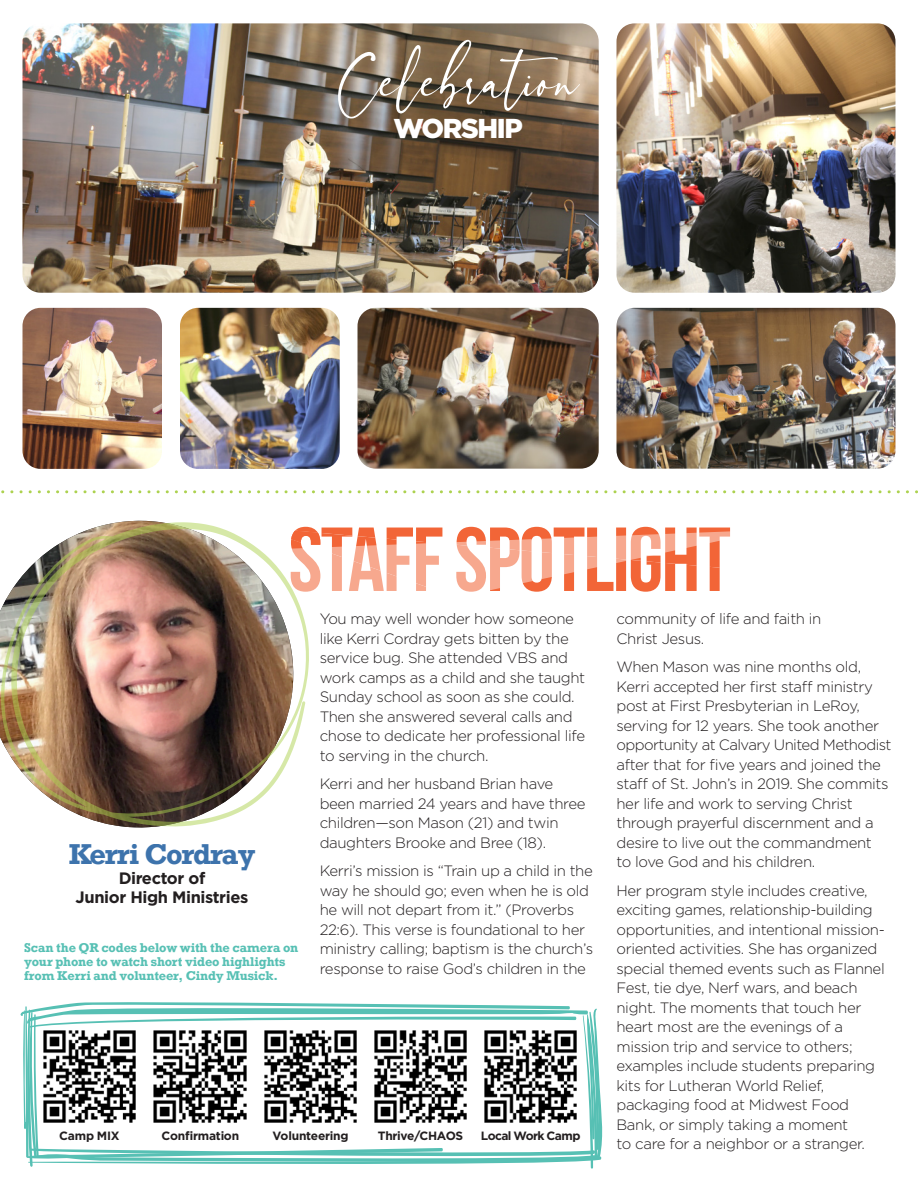
<style>
.page{position:relative;width:918px;height:1188px;background:#fff}
.page>*{position:absolute;margin:0;border:0;box-sizing:border-box;transform-origin:0 0}
.t1{font:54.15px "Forestea Script";letter-spacing:-.01em;color:#fff}
.t2{font:900 27.3px "Gotham";letter-spacing:-.05em;color:#fff}
.t3{font:700 27px "Rockwell";letter-spacing:-.045em;color:#3d73ac}
.t4{font:700 16.5px/19.5px "Gotham";letter-spacing:-.025em;color:#231f20;text-align:center}
.t5{font:300 15px/19.5px "Gotham";letter-spacing:-.025em;color:#231f20}
.t6{font:700 12px/14.4px "Rockwell";letter-spacing:-.01em;color:#57c0b4}
.t7{font:700 12px "Gotham";letter-spacing:-.025em;color:#231f20}
.t8{font:700 12px "Gotham";letter-spacing:-.05em;color:#231f20}
</style>
<div class="page">
<svg style="left:309px;top:527px;width:133px;height:4px"></svg>
<svg style="left:460px;top:527px;width:270px;height:4px"></svg>
<svg style="left:309px;top:531px;width:422px;height:61px"></svg>
<img style="left:0;top:522px;width:309px;height:305px">
<svg style="left:21px;top:1002px;width:582px;height:167px"></svg>
<img style="left:616px;top:308px;width:280px;height:161px">
<img style="left:22px;top:23px;width:577px;height:270px">
<img style="left:22px;top:308px;width:140px;height:161px">
<img style="left:358px;top:308px;width:241px;height:161px">
<img style="left:616px;top:23px;width:280px;height:270px">
<img style="left:180px;top:308px;width:160px;height:161px">
<svg style="left:1px;top:490px;width:917px;height:3px"></svg>
<p class="t1" style="left:337px;top:48px;width:244px">Celebration</p>
<p class="t2" style="left:393px;top:110px;width:131px">WORSHIP</p>
<h3 class="t3" style="left:68px;top:837px;width:189px">Kerri Cordray</h3>
<p class="t4" style="left:76px;top:868px;width:174px">Director of<br>Junior High Ministries</p>
<p class="t6" style="left:24px;top:940px;width:276px">Scan the QR codes below with the camera on your phone to watch short video highlights from Kerri and volunteer, Cindy Musick.</p>
<p class="t5" style="left:320px;top:609px;width:267px">You may well wonder how someone like Kerri Cordray gets bitten by the service bug. She attended VBS and work camps as a child and she taught Sunday school as soon as she could.<br>Then she answered several calls and chose to dedicate her professional life to serving in the church.</p>
<p class="t5" style="left:320px;top:774px;width:267px">Kerri and her husband Brian have been married 24 years and have three children—son Mason (21) and twin daughters Brooke and Bree (18).</p>
<p class="t5" style="left:320px;top:861px;width:275px">Kerri’s mission is “Train up a child in the way he should go; even when he is old he will not depart from it.” (Proverbs 22:6). This verse is foundational to her ministry calling; baptism is the church’s response to raise God’s children in the</p>
<p class="t7" style="left:59px;top:1127px;width:62px">Camp MIX</p>
<p class="t7" style="left:162px;top:1127px;width:79px">Confirmation</p>
<p class="t7" style="left:273px;top:1127px;width:78px">Volunteering</p>
<p class="t7" style="left:378px;top:1127px;width:87px">Thrive/CHAOS</p>
<p class="t8" style="left:481px;top:1127px;width:101px">Local Work Camp</p>
<p class="t5" style="left:616px;top:609px;width:206px">community of life and faith in<br>Christ Jesus.</p>
<p class="t5" style="left:616px;top:657px;width:277px">When Mason was nine months old, Kerri accepted her first staff ministry post at First Presbyterian in LeRoy, serving for 12 years. She took another opportunity at Calvary United Methodist after that for five years and joined the staff of St. John’s in 2019. She commits her life and work to serving Christ through prayerful discernment and a desire to live out the commandment<br>to love God and his children.</p>
<p class="t5" style="left:616px;top:880px;width:270px">Her program style includes creative, exciting games, relationship-building opportunities, and intentional mission&shy;oriented activities. She has organized special themed events such as Flannel Fest, tie dye, Nerf wars, and beach night. The moments that touch her heart most are the evenings of a mission trip and service to others; examples include students preparing kits for Lutheran World Relief, packaging food at Midwest Food Bank, or simply taking a moment<br>to care for a neighbor or a stranger.</p>
</div>
